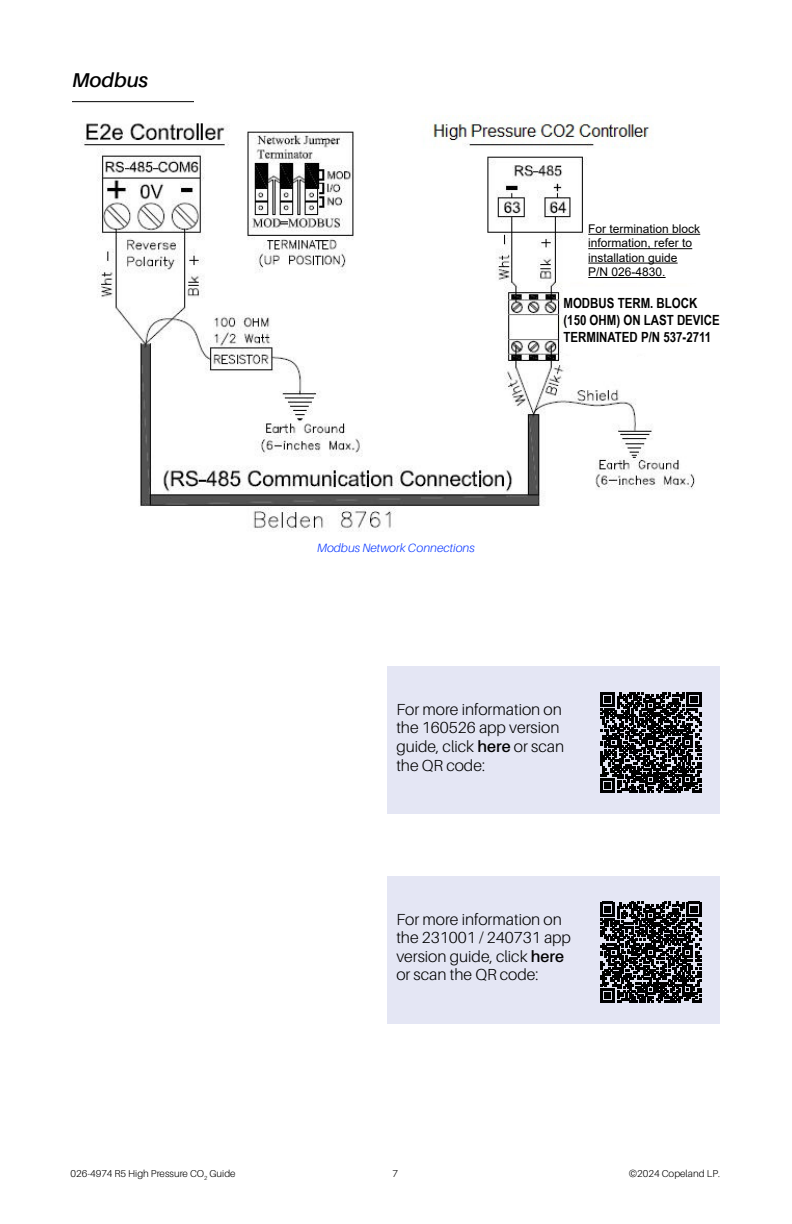
<style>
.page{position:relative;width:792px;height:1224px;background:#fff}
.page>*{position:absolute;margin:0;border:0;box-sizing:border-box;transform-origin:0 0}
.t1{font:italic 600 20px "Aileron";color:#000}
.t2{font:300 16px/18.6px "Aileron";color:#000}
.t3{font:700 14px/16.8px "Arial Narrow";color:#000}
.t4{font:12px/14.4px "Arial";color:#000}
.t5{font:italic 300 12px "Aileron";color:#0f3cff}
.t6{font:300 10px "Aileron";color:#000}
.s1{font-weight:600}
</style>
<div class="page">
<hr style="left:72px;top:101px;width:122px;height:1px;background:#000">
<img style="left:81px;top:116px;width:614px;height:416px">
<div style="left:387px;top:666px;width:333px;height:148px;background:#e4e6f4"></div>
<div style="left:387px;top:876px;width:333px;height:148px;background:#e4e6f4"></div>
<svg style="left:601px;top:692px;width:100px;height:101px"></svg>
<svg style="left:601px;top:902px;width:100px;height:101px"></svg>
<div style="left:564px;top:287px;width:156px;height:66px;background:#fff"></div>
<div style="left:588px;top:218px;width:132px;height:65px;background:#fff"></div>
<hr style="left:588px;top:234px;width:112px;height:1px;background:#000">
<hr style="left:588px;top:248px;width:104px;height:1px;background:#000">
<hr style="left:588px;top:263px;width:90px;height:1px;background:#000">
<hr style="left:588px;top:277px;width:78px;height:1px;background:#000">
<p class="t1" style="left:72px;top:69px;width:78px">Modbus</p>
<p class="t4" style="left:588px;top:222px;width:114px">For termination block information, refer to installation guide<br>P/N 026-4830.</p>
<p class="t5" style="left:317px;top:541px;width:159px">Modbus Network Connections</p>
<p class="t3" style="left:564px;top:294px;width:158px">MODBUS TERM. BLOCK (150 OHM) ON LAST DEVICE<br>TERMINATED P/N 537-2711</p>
<p class="t2" style="left:396px;top:700px;width:169px">For more information on the 160526 app version guide, click <span class="s1">here</span> or scan the QR code:</p>
<p class="t2" style="left:396px;top:910px;width:176px">For more information on the 231001 / 240731 app version guide, click <span class="s1">here </span>or scan the QR code:</p>
<p class="t6" style="left:71px;top:1168px;width:167px">026-4974 R5 High Pressure CO<sub>2</sub> Guide</p>
<p class="t6" style="left:392px;top:1168px;width:7px">7</p>
<p class="t6" style="left:629px;top:1168px;width:93px">©2024 Copeland LP.</p>
</div>
